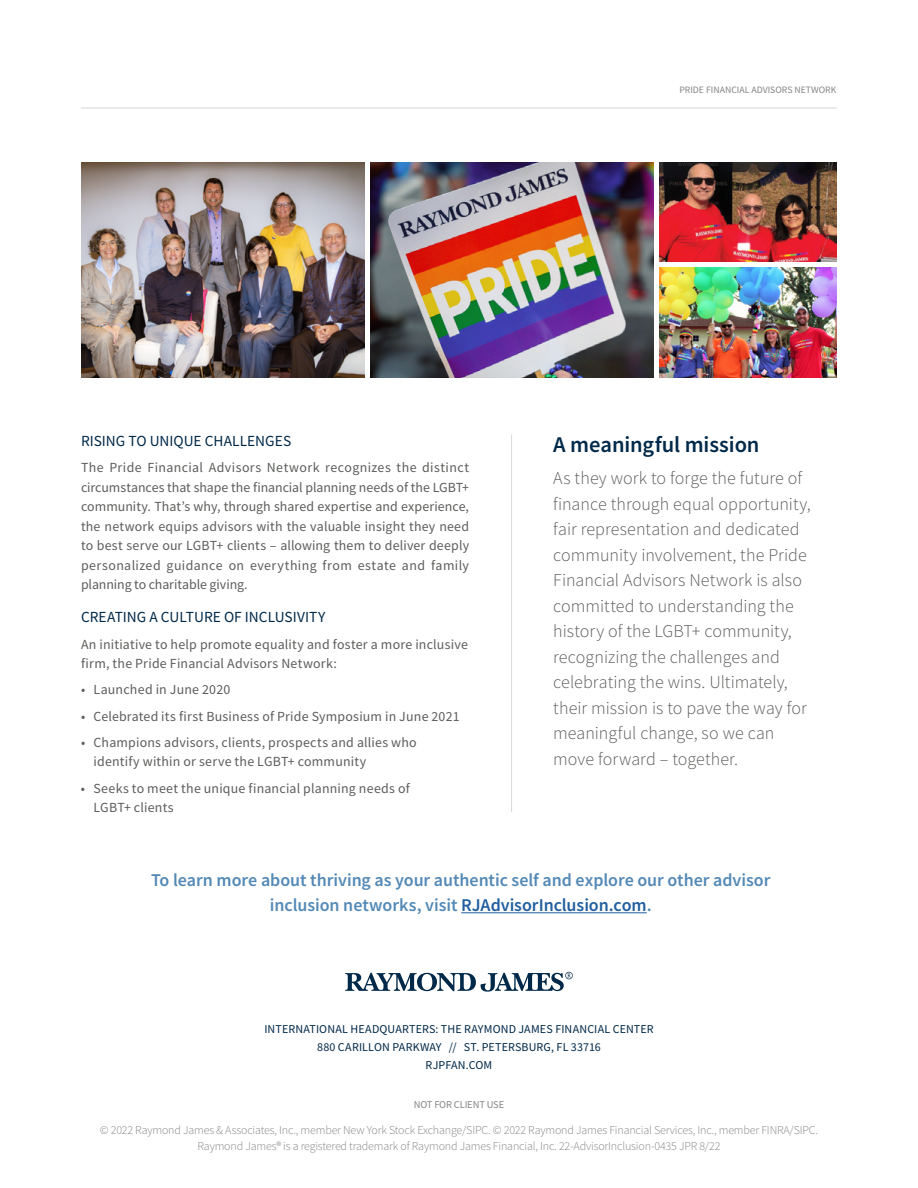
<style>
.page{position:relative;width:918px;height:1188px;background:#fff}
.page>*{position:absolute;margin:0;border:0;box-sizing:border-box;transform-origin:0 0}
.t1{font:600 22.5px "Source Sans Pro";letter-spacing:-.005em;color:#002949}
.t2{font:300 18px/25.5px "Source Sans Pro";color:#5b5e5a}
.t3{font:600 18px/25.5px "Source Sans Pro";color:#5389b6;text-align:center}
.t4{font:15.3px "Source Sans Pro";color:#002949}
.t5{font:13.8px/19.5px "Source Sans Pro";letter-spacing:.015em;color:#5b5e5a}
.t6{font:300 12px/16.5px "Source Sans Pro";letter-spacing:-.015em;color:#848683;text-align:center}
.t7{font:12px/18px "Source Sans Pro";letter-spacing:.01em;color:#002949;text-align:center}
.t8{font:10.5px "Source Sans Pro";letter-spacing:-.015em;color:#848683}
.t9{font:9.75px "Source Sans Pro";color:#848683}
.s1{color:#215e9e}
</style>
<div class="page">
<hr style="left:81px;top:108px;width:756px;height:1px;background:#d6d7d6">
<img style="left:81px;top:162px;width:283px;height:216px">
<img style="left:370px;top:162px;width:284px;height:216px">
<img style="left:660px;top:162px;width:176px;height:99px">
<img style="left:660px;top:268px;width:177px;height:110px">
<hr style="left:511px;top:435px;width:1px;height:377px;background:#d6d7d6">
<svg style="left:345px;top:972px;width:228px;height:20px"></svg>
<hr style="left:461px;top:912px;width:186px;height:1px;background:#215e9e">
<p class="t9" style="left:679px;top:84px;width:159px">PRIDE FINANCIAL ADVISORS NETWORK</p>
<p class="t4" style="left:81px;top:431px;width:212px">RISING TO UNIQUE CHALLENGES</p>
<p class="t5" style="left:81px;top:458px;width:390px;text-align:justify">The Pride Financial Advisors Network recognizes the distinct circumstances that shape the financial planning needs of the LGBT+ community. That’s why, through shared expertise and experience, the network equips advisors with the valuable insight they need to best serve our LGBT+ clients – allowing them to deliver deeply personalized guidance on everything from estate and family planning to charitable giving.</p>
<p class="t4" style="left:81px;top:608px;width:246px">CREATING A CULTURE OF INCLUSIVITY</p>
<p class="t5" style="left:81px;top:634px;width:388px">An initiative to help promote equality and foster a more inclusive firm, the Pride Financial Advisors Network:</p>
<p class="t5" style="left:81px;top:680px;width:151px">• Launched in June 2020</p>
<p class="t5" style="left:81px;top:706px;width:380px">• Celebrated its first Business of Pride Symposium in June 2021</p>
<p class="t5" style="left:94px;top:732px;width:325px;text-indent:-13px">• Champions advisors, clients, prospects and allies who identify within or serve the LGBT+ community</p>
<p class="t5" style="left:94px;top:778px;width:318px;text-indent:-13px">• Seeks to meet the unique financial planning needs of<br>LGBT+ clients</p>
<h1 class="t1" style="left:553px;top:430px;width:208px">A meaningful mission</h1>
<p class="t2" style="left:553px;top:466px;width:259px">As they work to forge the future of finance through equal opportunity, fair representation and dedicated community involvement, the Pride<br>Financial Advisors Network is also committed to understanding the history of the LGBT+ community, recognizing the challenges and celebrating the wins. Ultimately, their mission is to pave the way for meaningful change, so we can move forward – together.</p>
<h2 class="t3" style="left:151px;top:867px;width:621px">To learn more about thriving as your authentic self and explore our other advisor inclusion networks, visit <span class="s1">RJAdvisorInclusion.com</span>.</h2>
<p class="t7" style="left:264px;top:1020px;width:391px">INTERNATIONAL HEADQUARTERS: THE RAYMOND JAMES FINANCIAL CENTER<br>880 CARILLON PARKWAY // ST. PETERSBURG, FL 33716<br>RJPFAN.COM</p>
<p class="t8" style="left:414px;top:1098px;width:92px">NOT FOR CLIENT USE</p>
<p class="t6" style="left:100px;top:1121px;width:720px">© 2022 Raymond James &amp; Associates, Inc., member New York Stock Exchange/SIPC. © 2022 Raymond James Financial Services, Inc., member FINRA/SIPC.<br>Raymond James® is a registered trademark of Raymond James Financial, Inc. 22-AdvisorInclusion-0435 JPR 8/22</p>
</div>
